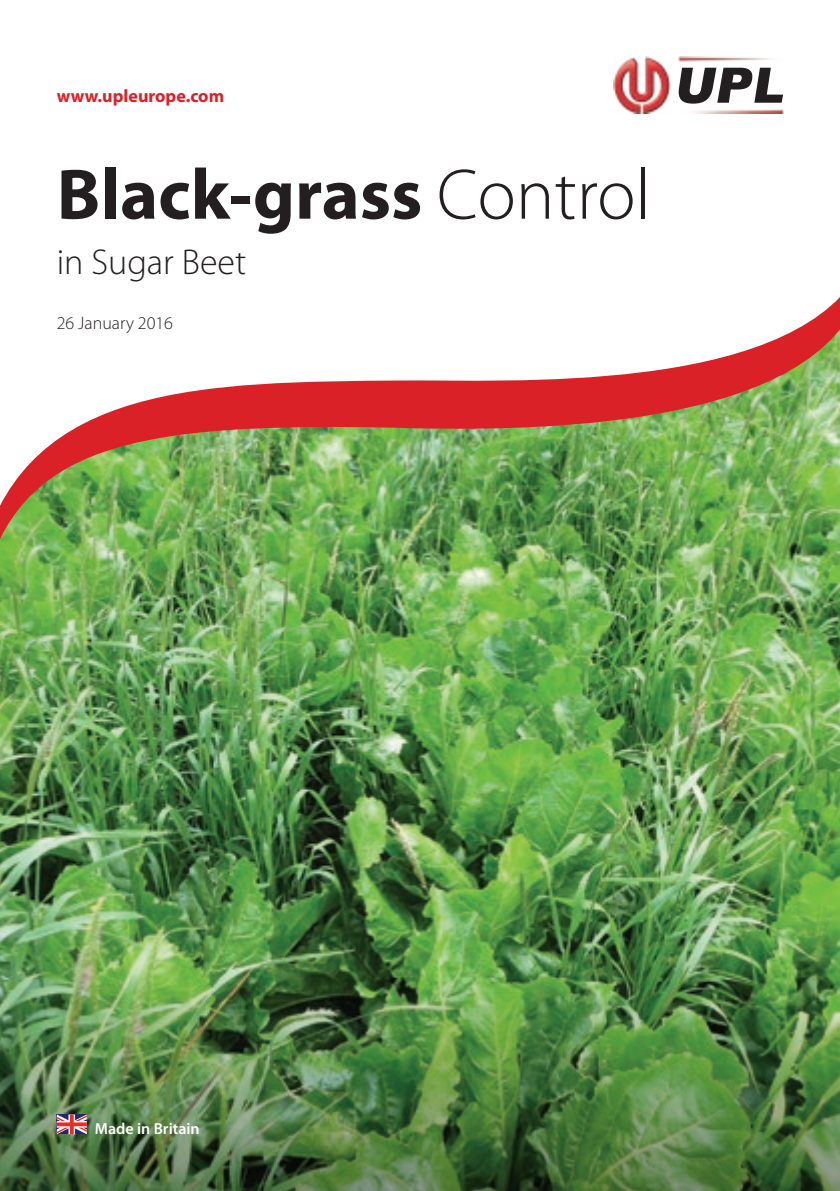
<style>
.page{position:relative;width:840px;height:1191px;background:#fff}
.page>*{position:absolute;margin:0;border:0;box-sizing:border-box;transform-origin:0 0}
.t1{font:700 72px "Myriad Pro";color:#231f20}
.t2{font:300 36px "Myriad Pro";color:#231f20}
.t3{font:700 18px "Myriad Pro";color:#da2128}
.t4{font:300 18px "Myriad Pro";color:#231f20}
.t5{font:600 16px "Myriad Pro";color:#fff}
.s1{font-weight:300}
</style>
<div class="page">
<img style="left:0;top:586px;width:839px;height:392px">
<img style="left:0;top:978px;width:839px;height:213px">
<img style="left:0;top:563px;width:839px;height:23px">
<svg style="left:0;top:56px;width:839px;height:507px"></svg>
<img style="left:613px;top:57px;width:169px;height:56px">
<svg style="left:676px;top:68px;width:106px;height:36px"></svg>
<svg style="left:57px;top:1114px;width:30px;height:20px"></svg>
<p class="t3" style="left:57px;top:84px;width:169px">www.upleurope.com</p>
<p class="t1" style="left:57px;top:147px;width:595px">Black-grass <span class="s1">Control</span></p>
<p class="t2" style="left:57px;top:240px;width:191px">in Sugar Beet</p>
<p class="t4" style="left:57px;top:312px;width:118px">26 January 2016</p>
<p class="t5" style="left:95px;top:1118px;width:106px">Made in Britain</p>
</div>
